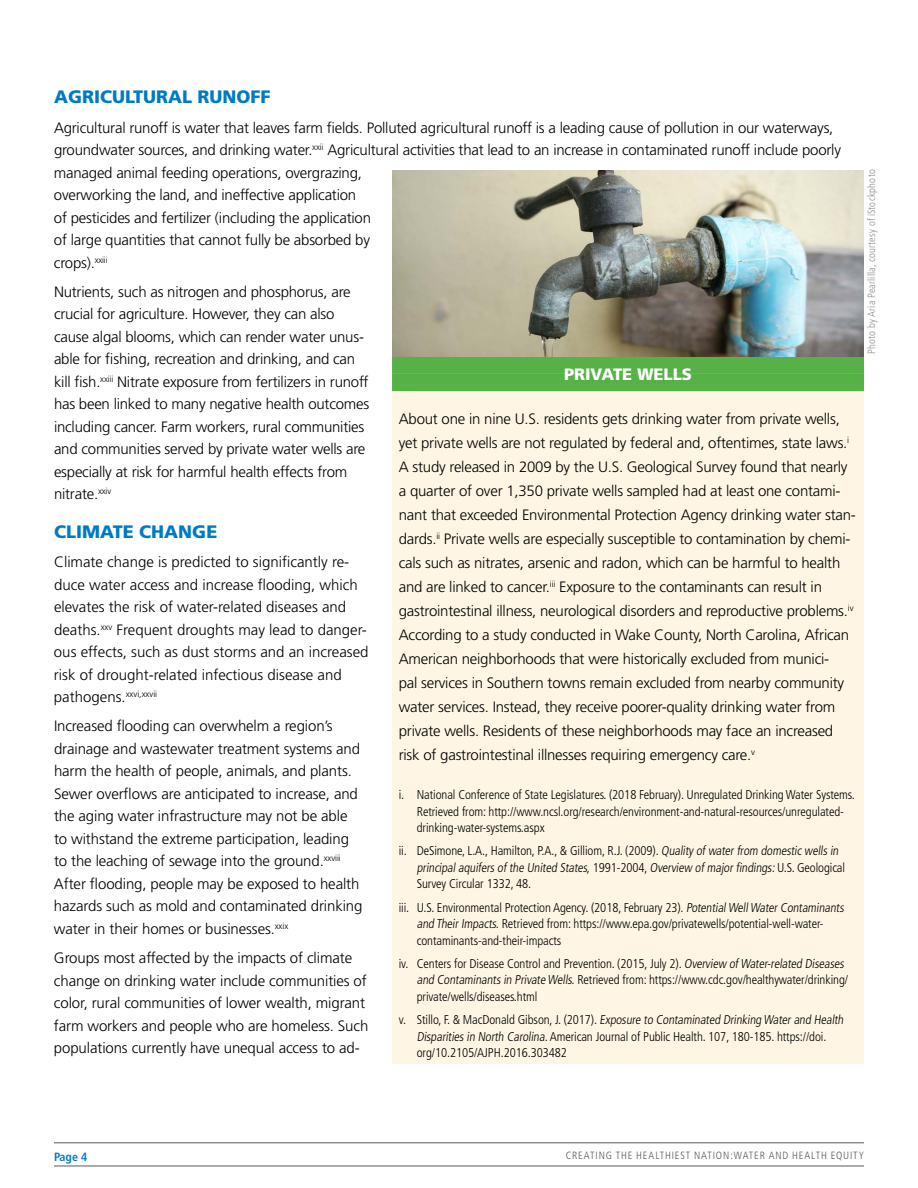
<style>
.page{position:relative;width:918px;height:1188px;background:#fff}
.page>*{position:absolute;margin:0;border:0;box-sizing:border-box;transform-origin:0 0}
.t1{font:900 18px "Frutiger";color:#007bc3}
.t2{font:900 16.5px "Frutiger";letter-spacing:-.005em;color:#fff}
.t3{font:300 15px/22.5px "Frutiger";letter-spacing:-.015em;color:#000}
.t4{font:300 condensed 12.75px/16.5px "Frutiger";letter-spacing:-.01em;color:#000}
.t5{font:700 condensed 12px "Frutiger";color:#007bc3}
.t6{font:300 condensed 10.5px "Frutiger";letter-spacing:.08em;color:#58595b}
.t7{font:300 condensed 10.5px "Frutiger";letter-spacing:.015em;color:#919094}
</style>
<div class="page">
<hr style="left:54px;top:1143px;width:810px;height:1px;background:#58595b">
<hr style="left:54px;top:1166px;width:810px;height:1px;background:#58595b">
<div style="left:392px;top:367px;width:472px;height:697px;background:#fff5e4"></div>
<div style="left:392px;top:346px;width:472px;height:27px;background:#56b146"></div>
<div style="left:392px;top:373px;width:472px;height:18px;background:#56b146"></div>
<img style="left:392px;top:170px;width:472px;height:186px">
<p class="t1" style="left:54px;top:86px;width:218px">AGRICULTURAL RUNOFF</p>
<p class="t3" style="left:54px;top:116px;width:789px">Agricultural runoff is water that leaves farm fields. Polluted agricultural runoff is a leading cause of pollution in our waterways, groundwater sources, and drinking water.<sup>xxii</sup> Agricultural activities that lead to an increase in contaminated runoff include poorly managed animal feeding operations, overgrazing,<br>overworking the land, and ineffective application<br>of pesticides and fertilizer (including the application<br>of large quantities that cannot fully be absorbed by<br>crops).<sup>xxiii</sup></p>
<p class="t3" style="left:54px;top:280px;width:317px">Nutrients, such as nitrogen and phosphorus, are crucial for agriculture. However, they can also cause algal blooms, which can render water unus&shy;able for fishing, recreation and drinking, and can kill fish.<sup>xxiii</sup> Nitrate exposure from fertilizers in runoff has been linked to many negative health outcomes including cancer. Farm workers, rural communities and communities served by private water wells are especially at risk for harmful health effects from nitrate.<sup>xxiv</sup></p>
<p class="t1" style="left:54px;top:521px;width:165px">CLIMATE CHANGE</p>
<p class="t3" style="left:54px;top:551px;width:316px">Climate change is predicted to significantly re&shy;duce water access and increase flooding, which elevates the risk of water-related diseases and deaths.<sup>xxv</sup> Frequent droughts may lead to danger&shy;ous effects, such as dust storms and an increased risk of drought-related infectious disease and pathogens.<sup>xxvi,xxvii</sup></p>
<p class="t3" style="left:54px;top:715px;width:310px">Increased flooding can overwhelm a region’s drainage and wastewater treatment systems and harm the health of people, animals, and plants.<br>Sewer overflows are anticipated to increase, and the aging water infrastructure may not be able to withstand the extreme participation, leading to the leaching of sewage into the ground.<sup>xxviii </sup>After flooding, people may be exposed to health hazards such as mold and contaminated drinking water in their homes or businesses.<sup>xxix</sup></p>
<p class="t3" style="left:54px;top:947px;width:316px">Groups most affected by the impacts of climate change on drinking water include communities of color, rural communities of lower wealth, migrant farm workers and people who are homeless. Such populations currently have unequal access to ad-</p>
<p class="t2" style="left:564px;top:364px;width:129px">PRIVATE WELLS</p>
<p class="t3" style="left:399px;top:407px;width:459px;line-height:24px">About one in nine U.S. residents gets drinking water from private wells, yet private wells are not regulated by federal and, oftentimes, state laws.<sup>i </sup>A study released in 2009 by the U.S. Geological Survey found that nearly a quarter of over 1,350 private wells sampled had at least one contami&shy;nant that exceeded Environmental Protection Agency drinking water stan&shy;dards.<sup>ii</sup> Private wells are especially susceptible to contamination by chemi&shy;cals such as nitrates, arsenic and radon, which can be harmful to health and are linked to cancer.<sup>iii</sup> Exposure to the contaminants can result in gastrointestinal illness, neurological disorders and reproductive problems.<sup>iv </sup>According to a study conducted in Wake County, North Carolina, African American neighborhoods that were historically excluded from munici-<br>pal services in Southern towns remain excluded from nearby community water services. Instead, they receive poorer-quality drinking water from private wells. Residents of these neighborhoods may face an increased risk of gastrointestinal illnesses requiring emergency care.<sup>v</sup></p>
<p class="t4" style="left:417px;top:787px;width:439px;text-indent:-18px">i. National Conference of State Legislatures. (2018 February). Unregulated Drinking Water Systems.<br>Retrieved from: http://www.ncsl.org/research/environment-and-natural-resources/unregulated&shy;drinking-water-systems.aspx</p>
<p class="t4" style="left:417px;top:843px;width:430px;text-indent:-18px">ii. DeSimone, L.A., Hamilton, P.A., &amp; Gilliom, R.J. (2009). Quality of water from domestic wells in principal aquifers of the United States, 1 9 9 1 - 2 0 0 4 , Overview of major findings:U. S. G e o l o g i ca l<br>Survey Circular 1332, 48.</p>
<p class="t4" style="left:417px;top:899px;width:431px;text-indent:-18px">iii. U.S. Environmental Protection Agency. (2018, February 23). PotentialWellWater Contaminants and Their Impacts. Retrieved from: https://www.epa.gov/privatewells/potential-well-water&shy;contaminants-and-their-impacts</p>
<p class="t4" style="left:417px;top:955px;width:433px;text-indent:-18px">iv. Centers for Disease Control and Prevention. (2015, July 2). Overview ofWater-related Diseases and Contaminants in Private Wells. Retrieved from: https://www.cdc.gov/healthywater/drinking/ private/wells/diseases.html</p>
<p class="t4" style="left:417px;top:1012px;width:430px;text-indent:-18px">v. St i l l o, F. &amp; M a c D o n a l d G i bso n , J. ( 2 0 1 7 ) . Exposure to Contaminated Drinking Water and Health<br>Disparities in North Carolina.American Journal of Public Health. 107, 180-185. https://doi. org/10.2105/AJPH.2016.303482</p>
<p class="t7" style="left:866px;top:354px;width:186px;rotate:-90deg">Photo by Aria Pearlilla, courtesy of iStockphoto</p>
<p class="t5" style="left:54px;top:1150px;width:35px">Page 4</p>
<p class="t6" style="left:566px;top:1150px;width:300px">CREATING THE HEALTHIEST NATION:WATER AND HEALTH EQUITY</p>
</div>
